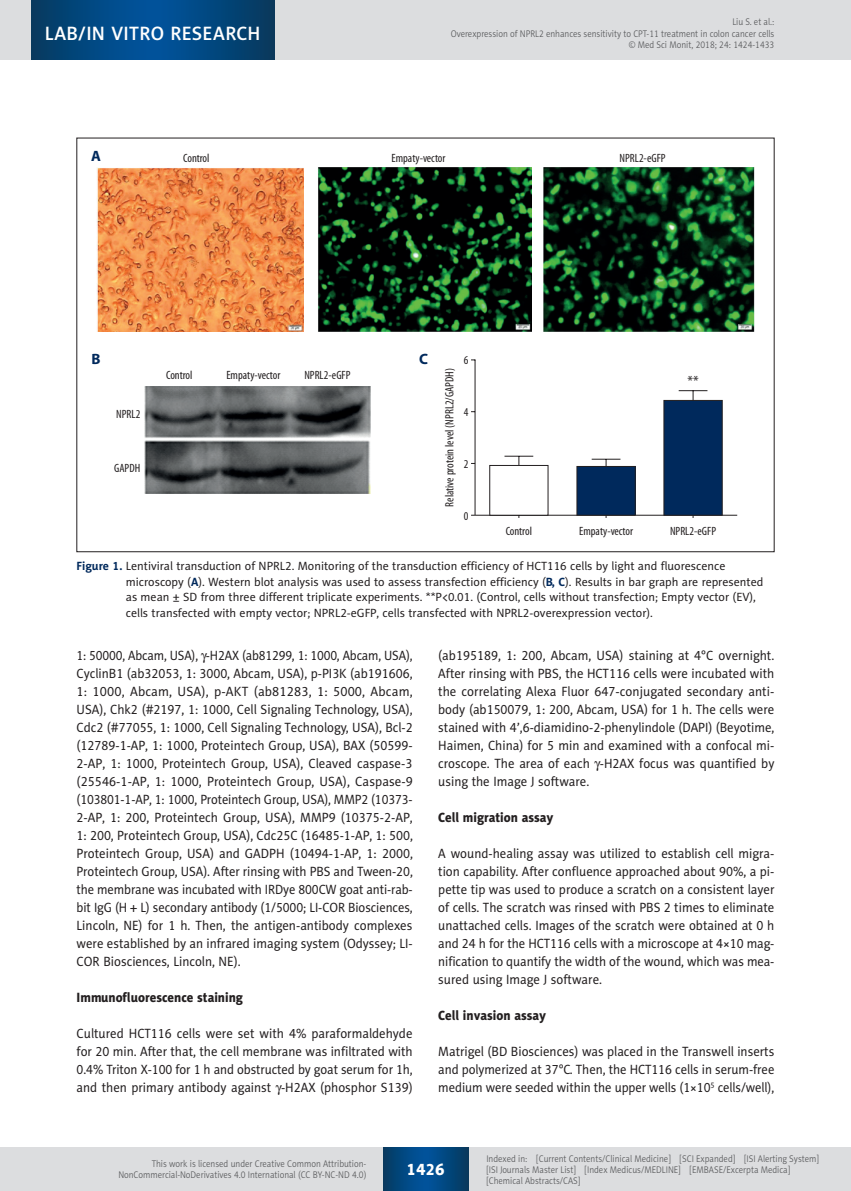
<style>
.page{position:relative;width:851px;height:1191px;background:#fff}
.page>*{position:absolute;margin:0;border:0;box-sizing:border-box;transform-origin:0 0}
.t1{font:19.5px "Naomi Sans EFN Medium";letter-spacing:.015em;color:#fff}
.t2{font:16.5px "Naomi Sans EFN Heavy";color:#fff}
.t3{font:700 15px "Myriad Pro";color:#00295c}
.t4{font:condensed 15px "Myriad Pro";color:#231f20}
.MSM_Body{font:13.5px/18px "Naomi Sans EFN";color:#231f20;text-align:justify;scale:.95 1}
.MSM_Body-2{font:13.5px/18px "Naomi Sans EFN";color:#231f20;text-align:justify;scale:.92 1}
.MSM_Headline_2{font:13.5px "Naomi Sans EFN Heavy";color:#231f20;scale:.95 1}
.MSM_Rycina_tytul{font:12px/15.8px "Naomi Sans EFN";color:#231f20}
.t5{font:condensed 12px "Myriad Pro";color:#231f20}
.MSM_pagina_sygnatura{font:9.75px/11.2px "Naomi Sans EFN Light";color:#57585a;scale:.9 1}
.MSM_pagina_zywa{font:9.75px/11.2px "Naomi Sans EFN Light";color:#57585a;text-align:right;scale:.9 1}
.s1{font-weight:700;color:#00295c}
.s2{font-family:"Standard Sym L"}
</style>
<div class="page">
<img style="left:97px;top:168px;width:206px;height:164px">
<img style="left:318px;top:168px;width:213px;height:164px">
<img style="left:543px;top:168px;width:211px;height:164px">
<img style="left:144px;top:386px;width:226px;height:107px">
<hr style="left:471px;top:515px;width:266px;height:1px;background:#231f20">
<hr style="left:474px;top:360px;width:1px;height:155px;background:#231f20">
<svg style="left:489px;top:390px;width:219px;height:128px"></svg>
<div style="left:663px;top:400px;width:59px;height:115px;background:#00295c;border:1px solid #231f20"></div>
<div style="left:0;top:1148px;width:850px;height:43px;background:#dcdddf"></div>
<svg style="left:383px;top:1147px;width:85px;height:43px;background:#02477e"></svg>
<div style="left:0;top:0;width:850px;height:60px;background:#dcdddf"></div>
<hr style="left:850px;top:0;width:1px;height:60px;background:#dcdddf">
<svg style="left:32px;top:0;width:242px;height:60px;background:#02477f"></svg>
<h1 class="t1" style="left:45px;top:22px;width:217px">LAB/IN VITRO RESEARCH</h1>
<p class="MSM_pagina_zywa" style="left:450px;top:16px;width:361px">Liu S. et al.:<br>Overexpression of NPRL2 enhances sensitivity to CPT-11 treatment in colon cancer cells</p>
<p class="MSM_pagina_sygnatura" style="left:628px;top:39px;width:163px">© Med Sci Monit, 2018; 24: 1424-1433</p>
<p class="t3" style="left:91px;top:147px;width:11px">A</p>
<p class="t5" style="left:183px;top:151px;width:28px">Control</p>
<p class="t5" style="left:391px;top:151px;width:56px">Empaty-vector</p>
<p class="t5" style="left:619px;top:151px;width:48px">NPRL2-eGFP</p>
<p class="t3" style="left:91px;top:349px;width:11px">B</p>
<p class="t3" style="left:419px;top:349px;width:10px">C</p>
<p class="t5" style="left:464px;top:353px;width:6px">6</p>
<p class="t5" style="left:116px;top:406px;width:26px">NPRL2</p>
<p class="t5" style="left:114px;top:460px;width:28px">GAPDH</p>
<p class="t5" style="left:166px;top:368px;width:28px">Control</p>
<p class="t5" style="left:226px;top:368px;width:56px">Empaty-vector</p>
<p class="t5" style="left:304px;top:368px;width:48px">NPRL2-eGFP</p>
<p class="t5" style="left:442px;top:507px;width:140px;rotate:-90deg">Relative protein level (NPRL2/GAPDH)</p>
<p class="t5" style="left:464px;top:405px;width:6px">4</p>
<p class="t5" style="left:464px;top:457px;width:6px">2</p>
<p class="t4" style="left:687px;top:372px;width:13px">**</p>
<p class="t5" style="left:464px;top:508px;width:6px">0</p>
<p class="t5" style="left:505px;top:523px;width:28px">Control</p>
<p class="t5" style="left:579px;top:523px;width:56px">Empaty-vector</p>
<p class="t5" style="left:670px;top:523px;width:48px">NPRL2-eGFP</p>
<p class="MSM_Rycina_tytul" style="left:126px;top:558px;width:639px;text-indent:-49px"><span class="s1">Figure 1.</span> Lentiviral transduction of NPRL2. Monitoring of the transduction efficiency of HCT116 cells by light and fluorescence microscopy (<span class="s1">A</span>). Western blot analysis was used to assess transfection efficiency (<span class="s1">B, C</span>). Results in bar graph are represented as mean ± SD from three different triplicate experiments. **P&lt;0.01. (Control, cells without transfection; Empty vector (EV), cells transfected with empty vector; NPRL2-eGFP, cells transfected with NPRL2-overexpression vector).</p>
<p class="MSM_Body-2" style="left:77px;top:646px;width:367px">1: 50000, Abcam, USA), <span class="s2">g</span>-H2AX (ab81299, 1: 1000, Abcam, USA), CyclinB1 (ab32053, 1: 3000, Abcam, USA), p-PI3K (ab191606, 1: 1000, Abcam, USA), p-AKT (ab81283, 1: 5000, Abcam, USA), Chk2 (#2197, 1: 1000, Cell Signaling Technology, USA), Cdc2 (#77055, 1: 1000, Cell Signaling Technology, USA), Bcl-2 (12789-1-AP, 1: 1000, Proteintech Group, USA), BAX (50599- 2-AP, 1: 1000, Proteintech Group, USA), Cleaved caspase-3 (25546-1-AP, 1: 1000, Proteintech Group, USA), Caspase-9 (103801-1-AP, 1: 1000, Proteintech Group, USA), MMP2 (10373- 2-AP, 1: 200, Proteintech Group, USA), MMP9 (10375-2-AP, 1: 200, Proteintech Group, USA), Cdc25C (16485-1-AP, 1: 500, Proteintech Group, USA) and GADPH (10494-1-AP, 1: 2000, Proteintech Group, USA). After rinsing with PBS and Tween-20, the membrane was incubated with IRDye 800CW goat anti-rab&shy;bit IgG (H + L) secondary antibody (1/5000; LI-COR Biosciences, Lincoln, NE) for 1 h. Then, the antigen-antibody complexes were established by an infrared imaging system (Odyssey; LI-COR Biosciences, Lincoln, NE).</p>
<p class="MSM_Headline_2" style="left:77px;top:989px;width:177px">Immunofluorescence staining</p>
<p class="MSM_Body" style="left:77px;top:1024px;width:355px">Cultured HCT116 cells were set with 4% paraformaldehyde for 20 min. After that, the cell membrane was infiltrated with 0.4% Triton X-100 for 1 h and obstructed by goat serum for 1h, and then primary antibody against <span class="s2">g</span>-H2AX (phosphor S139)</p>
<p class="MSM_Body" style="left:438px;top:646px;width:355px">(ab195189, 1: 200, Abcam, USA) staining at 4°C overnight.<br>After rinsing with PBS, the HCT116 cells were incubated with the correlating Alexa Fluor 647-conjugated secondary anti&shy;body (ab150079, 1: 200, Abcam, USA) for 1 h. The cells were stained with 4’,6-diamidino-2-phenylindole (DAPI) (Beyotime, Haimen, China) for 5 min and examined with a confocal mi&shy;croscope. The area of each <span class="s2">g</span>-H2AX focus was quantified by using the Image J software.</p>
<p class="MSM_Headline_2" style="left:438px;top:809px;width:123px">Cell migration assay</p>
<p class="MSM_Body" style="left:438px;top:844px;width:355px">A wound-healing assay was utilized to establish cell migra&shy;tion capability. After confluence approached about 90%, a pi&shy;pette tip was used to produce a scratch on a consistent layer of cells. The scratch was rinsed with PBS 2 times to eliminate unattached cells. Images of the scratch were obtained at 0 h and 24 h for the HCT116 cells with a microscope at 4×10 mag&shy;nification to quantify the width of the wound, which was mea&shy;sured using Image J software.</p>
<p class="MSM_Headline_2" style="left:438px;top:1007px;width:115px">Cell invasion assay</p>
<p class="MSM_Body" style="left:438px;top:1042px;width:355px">Matrigel (BD Biosciences) was placed in the Transwell inserts and polymerized at 37°C. Then, the HCT116 cells in serum-free medium were seeded within the upper wells (1×10<sup>5</sup> cells/well),</p>
<p class="MSM_pagina_sygnatura" style="left:118px;top:1158px;width:277px;text-align:right">This work is licensed under Creative Common Attribution-<br>NonCommercial-NoDerivatives 4.0 International (CC BY-NC-ND 4.0)</p>
<p class="t2" style="left:406px;top:1159px;width:40px">1426</p>
<p class="MSM_pagina_sygnatura" style="left:486px;top:1152px;width:371px">Indexed in: [Current Contents/Clinical Medicine] [SCI Expanded] [ISI Alerting System] [ISI Journals Master List] [Index Medicus/MEDLINE] [EMBASE/Excerpta Medica] [Chemical Abstracts/CAS]</p>
</div>
